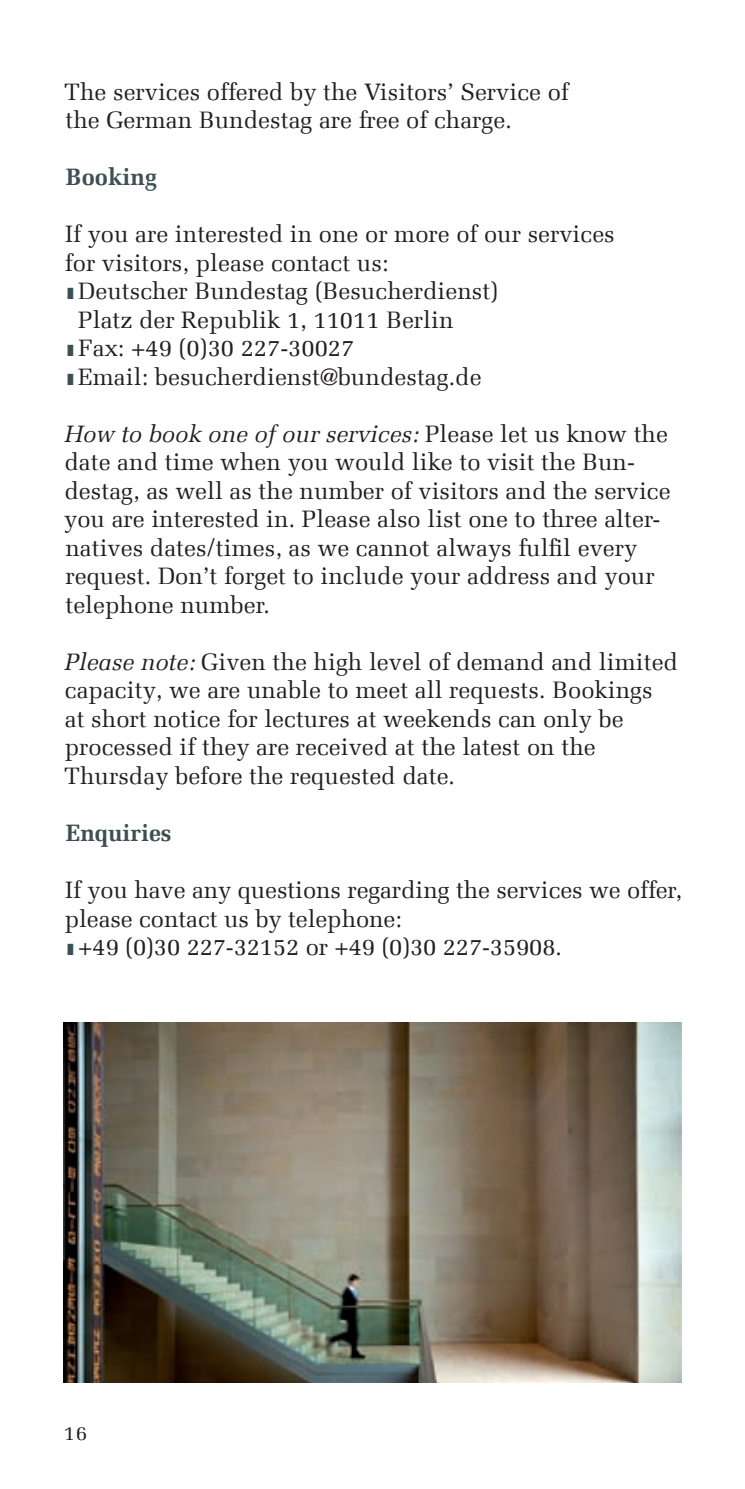
<style>
.page{position:relative;width:745px;height:1489px;background:#fff}
.page>*{position:absolute;margin:0;border:0;box-sizing:border-box;transform-origin:0 0}
.t1{font:23.75px/28.5px "Melior Com";color:#231f20}
.t2{font:700 23.75px "Melior Com";color:#3d4f51}
.t3{font:20px "Melior Com";color:#231f20}
.s1{font-style:italic}
</style>
<div class="page">
<img style="left:64px;top:1022px;width:616px;height:360px">
<p class="t1" style="left:64px;top:77px;width:506px">The services offered by the Visitors’ Service of the German Bundestag are free of charge.</p>
<p class="t2" style="left:66px;top:162px;width:93px">Booking</p>
<p class="t1" style="left:65px;top:220px;width:550px">If you are interested in one or more of our services</p>
<p class="t1" style="left:65px;top:248px;width:325px">for visitors, please contact us:</p>
<p class="t1" style="left:78px;top:277px;width:421px">Deutscher Bundestag (Besucherdienst)</p>
<p class="t1" style="left:78px;top:305px;width:376px">Platz der Republik 1, 11011 Berlin</p>
<p class="t1" style="left:78px;top:334px;width:277px">Fax: +49 (0)30 227-30027</p>
<p class="t1" style="left:78px;top:362px;width:404px">Email: besucherdienst@bundestag.de</p>
<p class="t1" style="left:64px;top:419px;width:607px"><span class="s1">How to book one of our services:</span> Please let us know the date and time when you would like to visit the Bun&shy;destag, as well as the number of visitors and the service you are interested in. Please also list one to three alter&shy;natives dates/times, as we cannot always fulfil every request. Don’t forget to include your address and your telephone number.</p>
<p class="t1" style="left:64px;top:647px;width:615px"><span class="s1">Please note:</span> Given the high level of demand and limited capacity, we are unable to meet all requests. Bookings<br>at short notice for lectures at weekends can only be processed if they are received at the latest on the Thursday before the requested date.</p>
<p class="t2" style="left:66px;top:818px;width:107px">Enquiries</p>
<p class="t1" style="left:65px;top:875px;width:618px">If you have any questions regarding the services we offer,</p>
<p class="t1" style="left:65px;top:904px;width:338px">please contact us by telephone:</p>
<p class="t1" style="left:78px;top:932px;width:485px">+49 (0)30 227-32152 or +49 (0)30 227-35908.</p>
<p class="t3" style="left:64px;top:1420px;width:25px">16</p>
</div>
